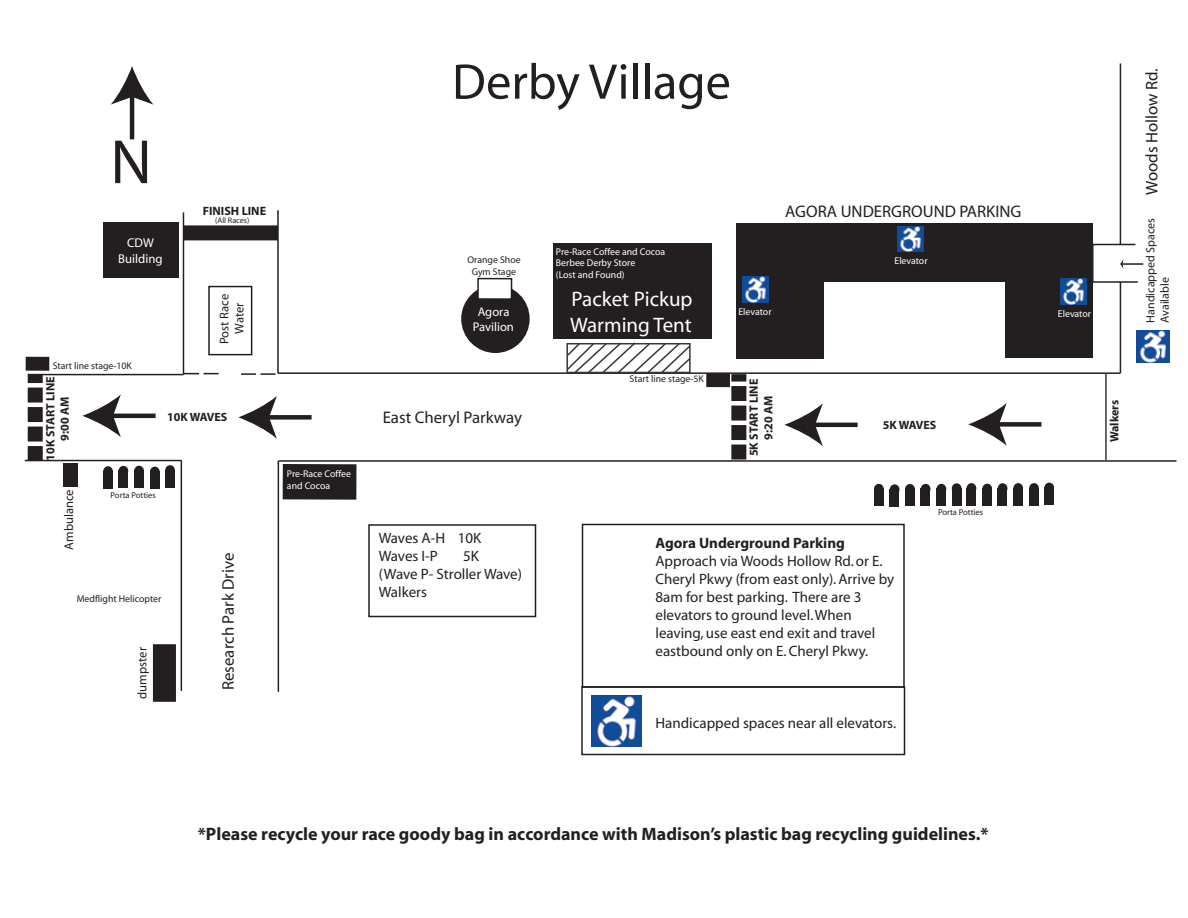
<style>
.page{position:relative;width:1188px;height:918px;background:#fff}
.page>*{position:absolute;margin:0;border:0;box-sizing:border-box;transform-origin:0 0}
.t1{font:63px "Bell MT Bold";color:#231f20}
.t2{font:50.4px "Myriad";color:#231f20}
.t3{font:21px/25.2px "Myriad";color:#fff}
.t4{font:700 18px "Myriad";color:#231f20}
.t5{font:16.8px "Myriad";color:#231f20}
.t6{font:15px/18px "Myriad";color:#231f20}
.t7{font:700 15px "Myriad";color:#231f20}
.t8{font:12.75px/15.3px "Myriad";color:#fff;text-align:center}
.t9{font:12.6px/15.1px "Myriad";color:#231f20;text-align:center}
.t10{font:12.6px/15.1px "Myriad";color:#fff;text-align:center}
.t11{font:700 12.15px/14.5px "Myriad";color:#231f20;text-align:center}
.t12{font:12px/14.4px "Myriad";color:#231f20}
.t13{font:700 12px "Myriad";color:#231f20}
.t14{font:9.75px/11.7px "Myriad";color:#fff}
.t15{font:9.75px/11.7px "Myriad";color:#231f20;text-align:center}
.t16{font:8.55px "Myriad";color:#231f20}
.t17{font:8.1px "Myriad";color:#231f20}
</style>
<div class="page">
<div style="left:824px;top:223px;width:181px;height:59px;background:#231f20"></div>
<hr style="left:278px;top:372px;width:842px;height:2px;background:#231f20">
<hr style="left:277px;top:210px;width:2px;height:163px;background:#231f20">
<hr style="left:28px;top:374px;width:155px;height:1px;background:#231f20">
<hr style="left:183px;top:212px;width:1px;height:163px;background:#231f20">
<hr style="left:278px;top:460px;width:898px;height:2px;background:#231f20">
<hr style="left:278px;top:461px;width:1px;height:231px;background:#231f20">
<hr style="left:181px;top:461px;width:1px;height:230px;background:#231f20">
<hr style="left:25px;top:460px;width:157px;height:1px;background:#231f20">
<div style="left:184px;top:225px;width:94px;height:15px;background:#231f20"></div>
<div style="left:553px;top:243px;width:159px;height:95px;background:#231f20"></div>
<div style="left:103px;top:222px;width:76px;height:56px;background:#231f20"></div>
<hr style="left:812px;top:423px;width:46px;height:4px;background:#231f20">
<svg style="left:784px;top:403px;width:39px;height:43px"></svg>
<div style="left:208px;top:286px;width:44px;height:69px;border:2px solid #231f20"></div>
<div style="left:461px;top:285px;width:69px;height:68px;background:#231f20;border-radius:50%"></div>
<div style="left:737px;top:223px;width:87px;height:136px;background:#231f20"></div>
<svg style="left:731px;top:374px;width:15px;height:86px"></svg>
<hr style="left:1105px;top:373px;width:2px;height:87px;background:#373639">
<div style="left:283px;top:464px;width:73px;height:36px;background:#231f20"></div>
<div style="left:1005px;top:223px;width:88px;height:135px;background:#231f20"></div>
<div style="left:966px;top:488px;width:10px;height:17px;background:#231f20"></div>
<div style="left:967px;top:483px;width:9px;height:10px;background:#231f20;border-radius:50%"></div>
<div style="left:982px;top:488px;width:10px;height:18px;background:#231f20"></div>
<div style="left:982px;top:484px;width:10px;height:10px;background:#231f20;border-radius:50%"></div>
<div style="left:997px;top:488px;width:10px;height:18px;background:#231f20"></div>
<div style="left:998px;top:483px;width:9px;height:11px;background:#231f20;border-radius:50%"></div>
<div style="left:1013px;top:488px;width:10px;height:17px;background:#231f20"></div>
<div style="left:1013px;top:483px;width:10px;height:10px;background:#231f20;border-radius:50%"></div>
<div style="left:1029px;top:488px;width:10px;height:17px;background:#231f20"></div>
<div style="left:1029px;top:483px;width:10px;height:10px;background:#231f20;border-radius:50%"></div>
<div style="left:1044px;top:487px;width:10px;height:18px;background:#231f20"></div>
<div style="left:1044px;top:483px;width:10px;height:10px;background:#231f20;border-radius:50%"></div>
<div style="left:103px;top:471px;width:10px;height:18px;background:#231f20"></div>
<div style="left:103px;top:466px;width:10px;height:10px;background:#231f20;border-radius:50%"></div>
<div style="left:118px;top:470px;width:10px;height:18px;background:#231f20"></div>
<div style="left:119px;top:466px;width:9px;height:10px;background:#231f20;border-radius:50%"></div>
<div style="left:134px;top:470px;width:10px;height:18px;background:#231f20"></div>
<div style="left:134px;top:466px;width:10px;height:10px;background:#231f20;border-radius:50%"></div>
<div style="left:150px;top:471px;width:10px;height:18px;background:#231f20"></div>
<div style="left:150px;top:467px;width:10px;height:10px;background:#231f20;border-radius:50%"></div>
<div style="left:165px;top:470px;width:10px;height:18px;background:#231f20"></div>
<div style="left:165px;top:465px;width:10px;height:10px;background:#231f20;border-radius:50%"></div>
<svg style="left:565px;top:342px;width:127px;height:32px"></svg>
<div style="left:706px;top:373px;width:24px;height:14px;background:#231f20"></div>
<div style="left:153px;top:644px;width:23px;height:58px;background:#231f20;border:2px solid #231f20"></div>
<svg style="left:241px;top:373px;width:38px;height:2px"></svg>
<svg style="left:184px;top:373px;width:35px;height:1px"></svg>
<hr style="left:1120px;top:63px;width:1px;height:310px;background:#231f20">
<div style="left:63px;top:463px;width:15px;height:24px;background:#231f20"></div>
<div style="left:995px;top:422px;width:46px;height:5px;background:#231f20"></div>
<svg style="left:968px;top:403px;width:39px;height:43px"></svg>
<svg style="left:28px;top:375px;width:15px;height:85px"></svg>
<div style="left:478px;top:279px;width:34px;height:20px;background:#fff"></div>
<div style="left:477px;top:278px;width:35px;height:22px;border:2px solid #231f20"></div>
<div style="left:26px;top:357px;width:23px;height:14px;background:#231f20"></div>
<div style="left:368px;top:524px;width:168px;height:93px;border:2px solid #231f20"></div>
<div style="left:874px;top:488px;width:10px;height:18px;background:#231f20"></div>
<div style="left:874px;top:484px;width:10px;height:10px;background:#231f20;border-radius:50%"></div>
<div style="left:889px;top:489px;width:10px;height:18px;background:#231f20"></div>
<div style="left:890px;top:484px;width:9px;height:11px;background:#231f20;border-radius:50%"></div>
<div style="left:905px;top:488px;width:10px;height:18px;background:#231f20"></div>
<div style="left:905px;top:484px;width:10px;height:10px;background:#231f20;border-radius:50%"></div>
<div style="left:921px;top:488px;width:9px;height:18px;background:#231f20"></div>
<div style="left:921px;top:484px;width:9px;height:10px;background:#231f20;border-radius:50%"></div>
<div style="left:936px;top:488px;width:10px;height:18px;background:#231f20"></div>
<div style="left:937px;top:484px;width:9px;height:10px;background:#231f20;border-radius:50%"></div>
<div style="left:952px;top:488px;width:10px;height:18px;background:#231f20"></div>
<div style="left:952px;top:483px;width:10px;height:11px;background:#231f20;border-radius:50%"></div>
<hr style="left:1122px;top:263px;width:21px;height:2px;background:#231f20">
<svg style="left:1093px;top:243px;width:46px;height:41px"></svg>
<div style="left:266px;top:415px;width:46px;height:5px;background:#231f20"></div>
<svg style="left:238px;top:396px;width:39px;height:43px"></svg>
<hr style="left:110px;top:414px;width:46px;height:4px;background:#231f20">
<svg style="left:82px;top:394px;width:39px;height:43px"></svg>
<hr style="left:130px;top:93px;width:4px;height:46px;background:#231f20">
<svg style="left:111px;top:66px;width:42px;height:39px"></svg>
<img style="left:591px;top:695px;width:51px;height:51px">
<div style="left:582px;top:524px;width:323px;height:164px;border:2px solid #231f20"></div>
<img style="left:1137px;top:330px;width:32px;height:32px">
<img style="left:742px;top:276px;width:27px;height:26px">
<img style="left:898px;top:226px;width:26px;height:26px">
<img style="left:1060px;top:278px;width:27px;height:26px">
<div style="left:581px;top:686px;width:324px;height:69px;border:2px solid #231f20"></div>
<h1 class="t1" style="left:110px;top:131px;width:43px">N</h1>
<p class="t8" style="left:118px;top:236px;width:46px">CDW<br>Building</p>
<p class="t15" style="left:53px;top:360px;width:81px">Start line stage-10K</p>
<p class="t11" style="left:203px;top:204px;width:65px">FINISH LINE</p>
<p class="t17" style="left:215px;top:216px;width:36px">(All Races)</p>
<p class="t9" style="left:217px;top:344px;width:52px;rotate:-90deg">Post Race<br>Water</p>
<p class="t11" style="left:44px;top:461px;width:86px;rotate:-90deg">10K START LINE<br>9:00 AM</p>
<p class="t9" style="left:62px;top:550px;width:62px;rotate:-90deg">Ambulance</p>
<p class="t13" style="left:167px;top:411px;width:62px">10K WAVES</p>
<p class="t16" style="left:111px;top:491px;width:47px">Porta Potties</p>
<p class="t15" style="left:77px;top:593px;width:86px">Medflight Helicopter</p>
<p class="t9" style="left:135px;top:699px;width:53px;rotate:-90deg">dumpster</p>
<p class="t5" style="left:220px;top:690px;width:139px;rotate:-90deg">Research Park Drive</p>
<p class="t14" style="left:287px;top:469px;width:65px">Pre-Race Coffee and Cocoa</p>
<h2 class="t2" style="left:452px;top:57px;width:280px">Derby Village</h2>
<p class="t15" style="left:468px;top:254px;width:55px">Orange Shoe<br>Gym Stage</p>
<p class="t10" style="left:473px;top:304px;width:43px">Agora<br>Pavilion</p>
<p class="t5" style="left:383px;top:409px;width:141px">East Cheryl Parkway</p>
<p class="t14" style="left:556px;top:246px;width:111px">Pre-Race Coffee and Cocoa<br>Berbee Derby Store<br>(Lost and Found)</p>
<h3 class="t3" style="left:570px;top:288px;width:124px">Packet Pickup<br>Warming Tent</h3>
<p class="t15" style="left:630px;top:374px;width:76px">Start line stage-5K</p>
<p class="t5" style="left:785px;top:203px;width:238px">AGORA UNDERGROUND PARKING</p>
<p class="t14" style="left:894px;top:255px;width:35px">Elevator</p>
<p class="t14" style="left:738px;top:307px;width:35px">Elevator</p>
<p class="t11" style="left:747px;top:456px;width:79px;rotate:-90deg">5K START LINE<br>9:20 AM</p>
<p class="t13" style="left:883px;top:418px;width:55px">5K WAVES</p>
<p class="t16" style="left:938px;top:508px;width:47px">Porta Potties</p>
<p class="t6" style="left:379px;top:530px;width:104px">Waves A-H 10K<br>Waves I-P</p>
<p class="t6" style="left:379px;top:548px;width:145px;text-indent:85px">5K<br>(Wave P- Stroller Wave)<br>Walkers</p>
<p class="t7" style="left:656px;top:535px;width:191px">Agora Underground Parking</p>
<p class="t6" style="left:656px;top:553px;width:240px">Approach via Woods Hollow Rd. or E.<br>Cheryl Pkwy (from east only). Arrive by 8am for best parking. There are 3 elevators to ground level. When leaving, use east end exit and travel eastbound only on E. Cheryl Pkwy.</p>
<p class="t6" style="left:656px;top:715px;width:242px">Handicapped spaces near all elevators.</p>
<p class="t14" style="left:1058px;top:308px;width:35px">Elevator</p>
<p class="t5" style="left:1144px;top:195px;width:128px;rotate:-90deg">Woods Hollow Rd.</p>
<p class="t12" style="left:1144px;top:323px;width:106px;rotate:-90deg">Handicapped Spaces<br>Available</p>
<p class="t11" style="left:1107px;top:442px;width:44px;rotate:-90deg">Walkers</p>
<p class="t4" style="left:198px;top:825px;width:792px">*Please recycle your race goody bag in accordance with Madison’s plastic bag recycling guidelines.*</p>
</div>
